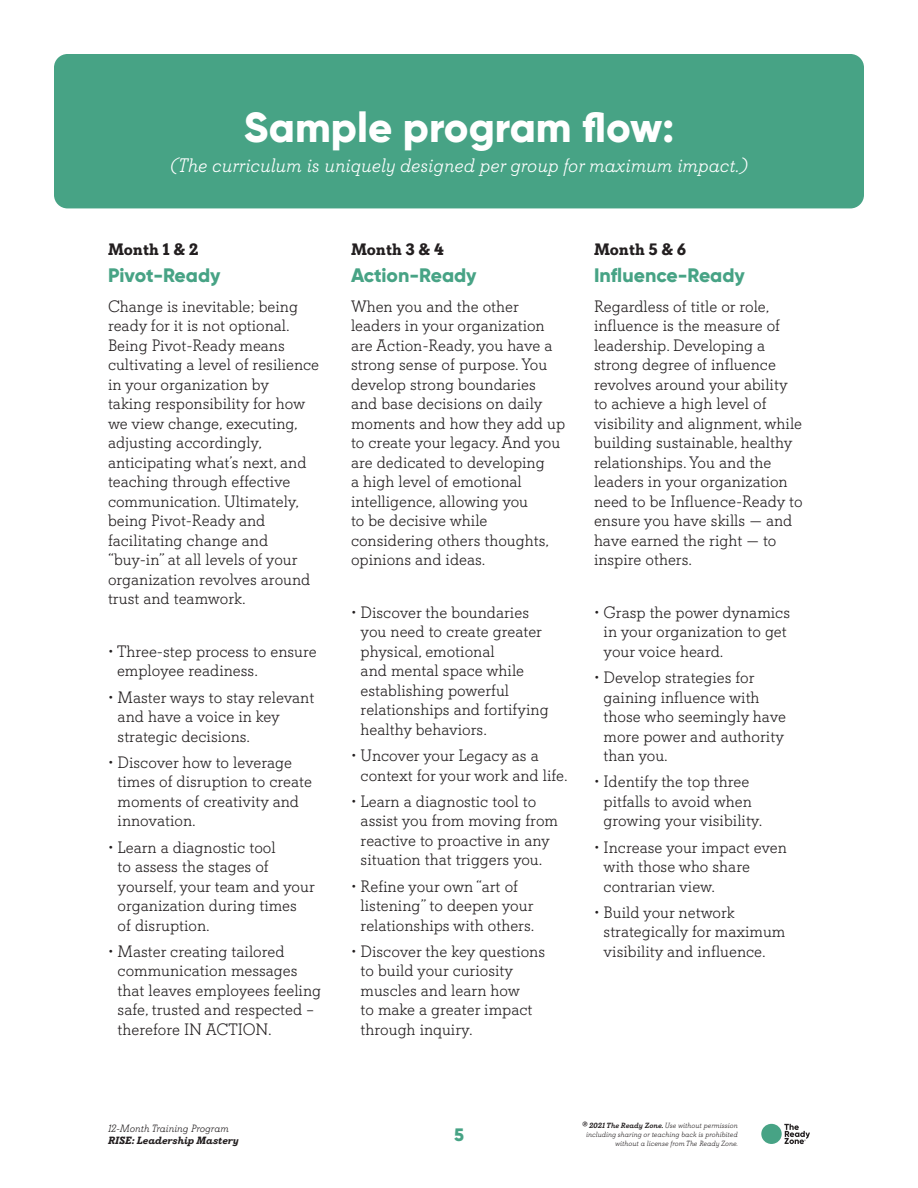
<style>
.page{position:relative;width:918px;height:1188px;background:#fff}
.page>*{position:absolute;margin:0;border:0;box-sizing:border-box;transform-origin:0 0}
.Level_2_Headline{font:800 42px "Gilroy";color:#fff}
.Body{font:italic 300 19.5px "Davis";color:#fff}
.Body-2{font:800 19.5px "Gilroy";color:#47a385}
.t1{font:800 18px "Gilroy";color:#47a385}
.Body-3{font:300 16.5px/19.5px "Davis";color:#231f20}
.Body_Bold_Month{font:700 16.5px "Davis";color:#231f20}
.t2{font:italic 300 10.5px "Davis";color:#231f20}
.t3{font:italic 700 10.5px "Davis";color:#231f20}
.t4{font:italic 300 7.5px/9px "Davis";color:#231f20;text-align:right}
.s1{font-weight:500}
</style>
<div class="page">
<div style="left:761px;top:1124px;width:21px;height:20px;background:#47a385;border-radius:50%"></div>
<svg style="left:784px;top:1124px;width:26px;height:20px"></svg>
<div style="left:54px;top:54px;width:810px;height:154px;background:#47a385;border-radius:14px"></div>
<p class="Level_2_Headline" style="left:244px;top:100px;width:432px">Sample program flow:</p>
<p class="Body" style="left:170px;top:155px;width:579px">(The curriculum is uniquely designed per group for maximum impact.)</p>
<p class="Body_Bold_Month" style="left:108px;top:240px;width:92px">Month 1 &amp; 2</p>
<p class="Body-2" style="left:108px;top:263px;width:114px">Pivot-Ready</p>
<p class="Body-3" style="left:108px;top:297px;width:213px">Change is inevitable; being ready for it is not optional.<br>Being Pivot-Ready means cultivating a level of resilience in your organization by<br>taking responsibility for how we view change, executing, adjusting accordingly, anticipating what’s next, and teaching through effective communication. Ultimately, being Pivot-Ready and facilitating change and “buy-in” at all levels of your organization revolves around trust and teamwork.</p>
<p class="Body-3" style="left:117px;top:642px;width:201px;text-indent:-9px">• Three-step process to ensure employee readiness.</p>
<p class="Body-3" style="left:118px;top:688px;width:198px;text-indent:-10px">• Master ways to stay relevant and have a voice in key strategic decisions.</p>
<p class="Body-3" style="left:118px;top:753px;width:196px;text-indent:-10px">• Discover how to leverage times of disruption to create moments of creativity and innovation.</p>
<p class="Body-3" style="left:118px;top:838px;width:199px;text-indent:-10px">• Learn a diagnostic tool<br>to assess the stages of yourself, your team and your organization during times<br>of disruption.</p>
<p class="Body-3" style="left:118px;top:942px;width:205px;text-indent:-10px">• Master creating tailored communication messages that leaves employees feeling safe, trusted and respected – therefore IN ACTION.</p>
<p class="Body_Bold_Month" style="left:351px;top:240px;width:94px">Month 3 &amp; 4</p>
<p class="Body-2" style="left:351px;top:263px;width:127px">Action-Ready</p>
<p class="Body-3" style="left:351px;top:297px;width:216px">When you and the other leaders in your organization are Action-Ready, you have a strong sense of purpose. You develop strong boundaries and base decisions on daily moments and how they add up to create your legacy. And you are dedicated to developing<br>a high level of emotional intelligence, allowing you<br>to be decisive while considering others thoughts, opinions and ideas.</p>
<p class="Body-3" style="left:361px;top:603px;width:189px;text-indent:-10px">• Discover the boundaries you need to create greater physical, emotional<br>and mental space while establishing powerful relationships and fortifying healthy behaviors.</p>
<p class="Body-3" style="left:361px;top:746px;width:209px;text-indent:-10px">• Uncover your Legacy as a context for your work and life.</p>
<p class="Body-3" style="left:361px;top:792px;width:199px;text-indent:-10px">• Learn a diagnostic tool to assist you from moving from reactive to proactive in any situation that triggers you.</p>
<p class="Body-3" style="left:361px;top:877px;width:175px;text-indent:-10px">• Refine your own “art of listening” to deepen your relationships with others.</p>
<p class="Body-3" style="left:361px;top:942px;width:186px;text-indent:-10px">• Discover the key questions to build your curiosity muscles and learn how<br>to make a greater impact through inquiry.</p>
<p class="Body_Bold_Month" style="left:594px;top:240px;width:94px">Month 5 &amp; 6</p>
<p class="Body-2" style="left:594px;top:263px;width:152px">Influence-Ready</p>
<p class="Body-3" style="left:594px;top:297px;width:210px">Regardless of title or role, influence is the measure of leadership. Developing a strong degree of influence revolves around your ability to achieve a high level of visibility and alignment, while building sustainable, healthy relationships. You and the leaders in your organization need to be Influence-Ready to ensure you have skills — and have earned the right — to inspire others.</p>
<p class="Body-3" style="left:604px;top:603px;width:188px;text-indent:-10px">• Grasp the power dynamics in your organization to get your voice heard.</p>
<p class="Body-3" style="left:604px;top:668px;width:184px;text-indent:-10px">• Develop strategies for gaining influence with those who seemingly have more power and authority than you.</p>
<p class="Body-3" style="left:604px;top:772px;width:160px;text-indent:-10px">• Identify the top three pitfalls to avoid when growing your visibility.</p>
<p class="Body-3" style="left:604px;top:838px;width:185px;text-indent:-10px">• Increase your impact even with those who share contrarian view.</p>
<p class="Body-3" style="left:604px;top:903px;width:183px;text-indent:-10px">• Build your network strategically for maximum visibility and influence.</p>
<p class="t2" style="left:108px;top:1123px;width:122px">12-Month Training Program</p>
<p class="t3" style="left:108px;top:1134px;width:132px">RISE: Leadership Mastery</p>
<p class="t1" style="left:454px;top:1124px;width:11px">5</p>
<p class="t4" style="left:582px;top:1121px;width:158px"><span class="s1">® 2021 The Ready Zone.</span> Use without permission including sharing or teaching back is prohibited without a license from The Ready Zone.</p>
</div>
